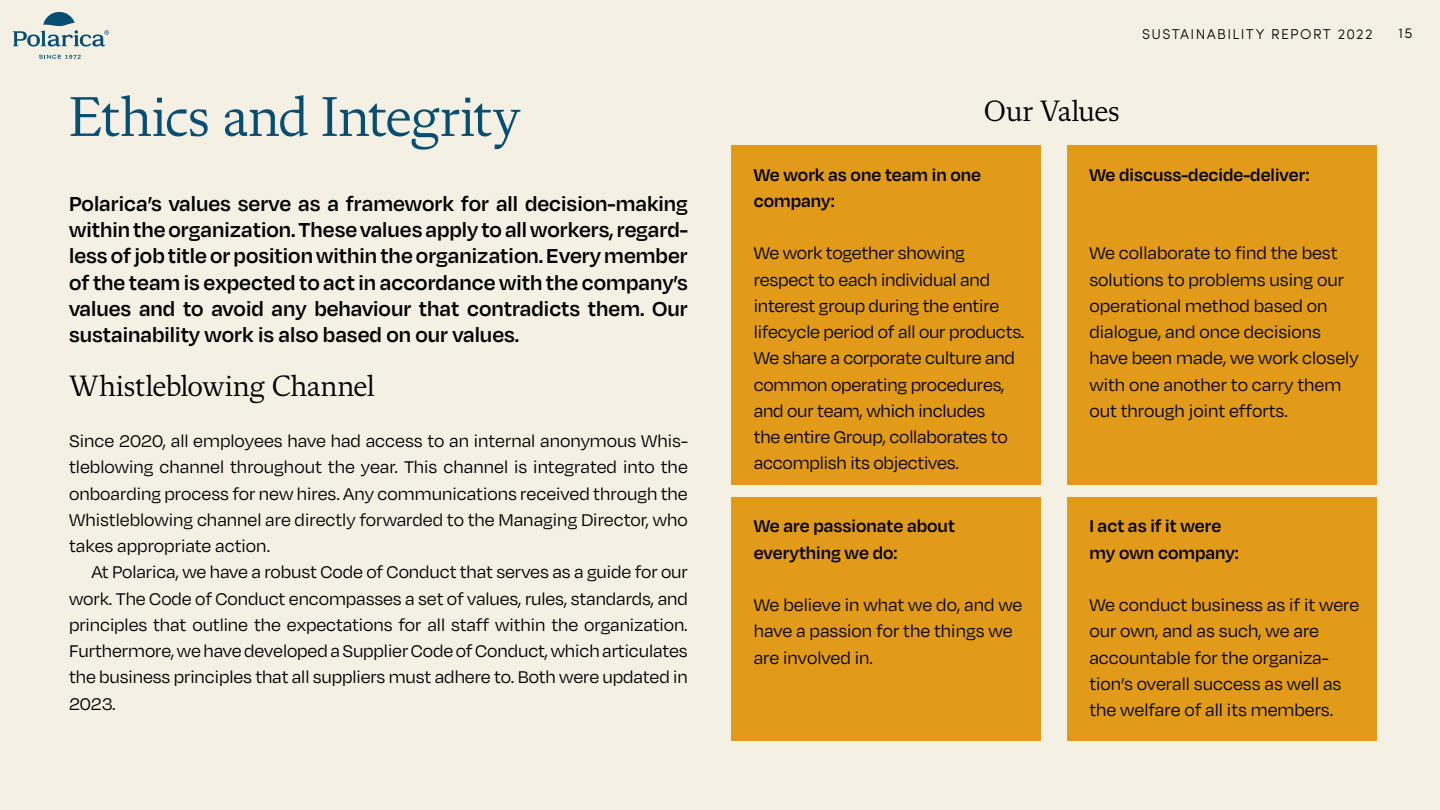
<style>
.page{position:relative;width:1440px;height:810px;background:#f4f0e4}
.page>*{position:absolute;margin:0;border:0;box-sizing:border-box;transform-origin:0 0}
.t1{font:57px "Flecha S";letter-spacing:-.015em;color:#074f72}
.t2{font:30px "Flecha S";letter-spacing:-.01em;color:#000}
.ingressi{font:600 23.25px/26.2px "Degular";color:#000;text-align:justify}
.p_sis{font:19.5px/26.2px "Degular";letter-spacing:-.005em;color:#000}
.t3{font:600 19.5px/26.2px "Degular";color:#000}
.t4{font:300 14.25px "Sofia Pro";letter-spacing:.09em;color:#000}
</style>
<div class="page">
<svg style="left:39px;top:55px;width:42px;height:4px"></svg>
<svg style="left:13px;top:12px;width:96px;height:35px"></svg>
<div style="left:731px;top:145px;width:310px;height:339px;background:#e19b19"></div>
<div style="left:1067px;top:145px;width:309px;height:339px;background:#e19b19"></div>
<div style="left:731px;top:497px;width:310px;height:243px;background:#e19b19"></div>
<div style="left:1067px;top:497px;width:309px;height:243px;background:#e19b19"></div>
<p class="t1" style="left:69px;top:84px;width:453px">Ethics and Integrity</p>
<p class="ingressi" style="left:69px;top:189px;width:620px">Polarica’s values serve as a framework for all decision-making within the organization. These values apply to all workers, regard&shy;less of job title or position within the organization. Every member of the team is expected to act in accordance with the company’s values and to avoid any behaviour that contradicts them. Our sustainability work is also based on our values.</p>
<p class="t2" style="left:69px;top:369px;width:307px">Whistleblowing Channel</p>
<p class="p_sis" style="left:69px;top:427px;width:620px;text-align:justify">Since 2020, all employees have had access to an internal anonymous Whis&shy;tleblowing channel throughout the year. This channel is integrated into the onboarding process for new hires. Any communications received through the Whistleblowing channel are directly forwarded to the Managing Director, who takes appropriate action.</p>
<p class="p_sis" style="left:69px;top:558px;width:620px;text-align:justify;text-indent:22px">At Polarica, we have a robust Code of Conduct that serves as a guide for our work. The Code of Conduct encompasses a set of values, rules, standards, and principles that outline the expectations for all staff within the organization.<br>Furthermore, we have developed a Supplier Code of Conduct, which articulates the business principles that all suppliers must adhere to. Both were updated in 2023.</p>
<p class="t2" style="left:984px;top:94px;width:137px">Our Values</p>
<p class="t4" style="left:1142px;top:23px;width:232px">SUSTAINABILITY REPORT 2022</p>
<p class="t4" style="left:1399px;top:23px;width:15px">15</p>
<p class="t3" style="left:754px;top:160px;width:229px">We work as one team in one company:</p>
<p class="p_sis" style="left:754px;top:239px;width:272px">We work together showing respect to each individual and interest group during the entire lifecycle period of all our products.<br>We share a corporate culture and common operating procedures, and our team, which includes<br>the entire Group, collaborates to accomplish its objectives.</p>
<p class="t3" style="left:754px;top:512px;width:203px">We are passionate about everything we do:</p>
<p class="p_sis" style="left:754px;top:591px;width:270px">We believe in what we do, and we have a passion for the things we are involved in.</p>
<p class="t3" style="left:1089px;top:160px;width:222px">We discuss-decide-deliver:</p>
<p class="p_sis" style="left:1089px;top:239px;width:271px">We collaborate to find the best solutions to problems using our operational method based on dialogue, and once decisions have been made, we work closely with one another to carry them out through joint efforts.</p>
<p class="t3" style="left:1089px;top:512px;width:151px">I act as if it were my own company:</p>
<p class="p_sis" style="left:1089px;top:591px;width:271px">We conduct business as if it were our own, and as such, we are accountable for the organiza&shy;tion’s overall success as well as the welfare of all its members.</p>
</div>
